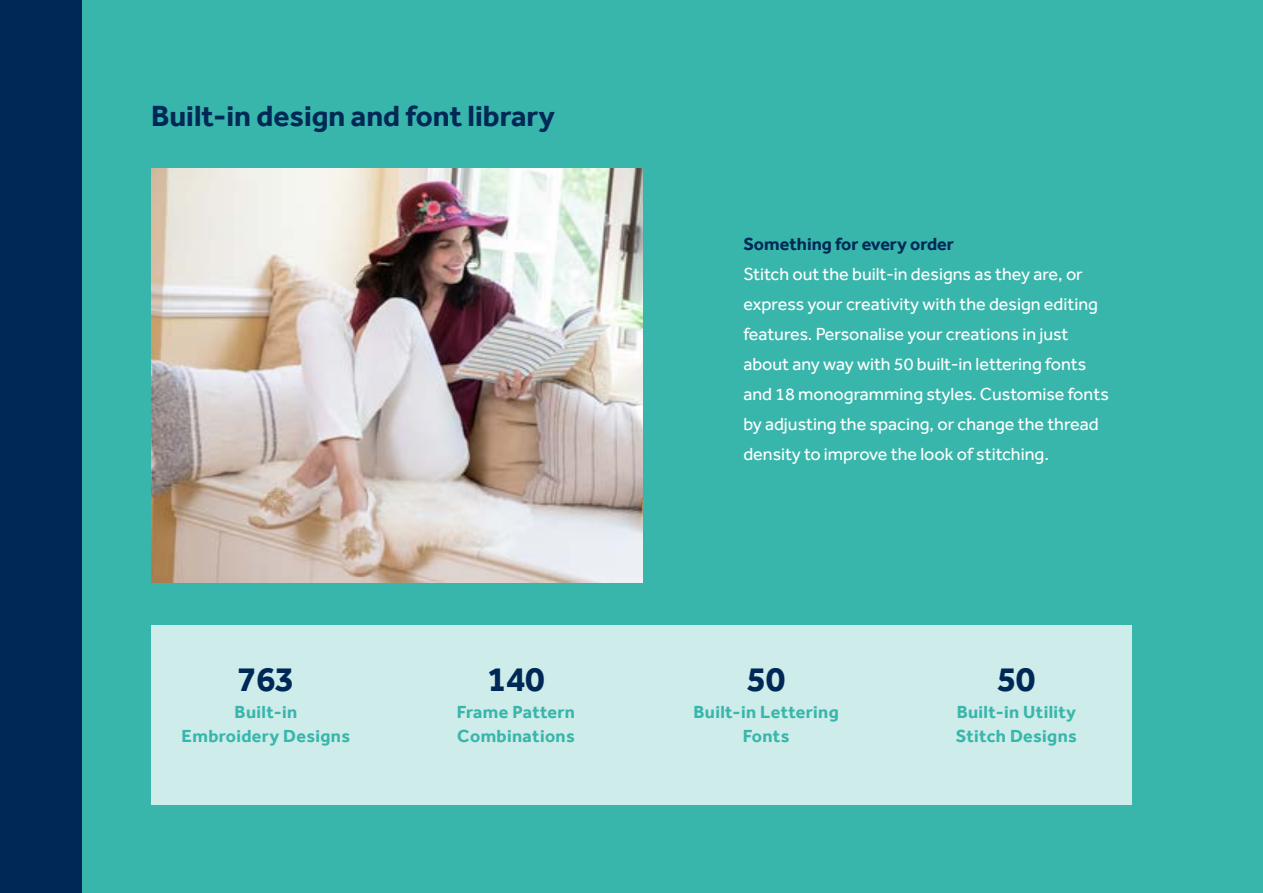
<style>
.page{position:relative;width:1263px;height:893px;background:#38b6ab}
.page>*{position:absolute;margin:0;border:0;box-sizing:border-box;transform-origin:0 0}
.t1{font:700 36px "Effra";letter-spacing:-.02em;color:#002856}
.t2{font:700 30px "Effra";color:#002856}
.t3{font:18px/30px "Effra";color:#fff}
.t4{font:700 18px/24px "Effra";letter-spacing:.02em;color:#38b6ab;text-align:center}
.t5{font:700 18px "Effra";color:#002856}
</style>
<div class="page">
<img style="left:151px;top:169px;width:491px;height:413px">
<div style="left:151px;top:625px;width:980px;height:179px;background:#cdecea"></div>
<div style="left:0;top:0;width:81px;height:893px;background:#002856"></div>
<h2 class="t2" style="left:151px;top:98px;width:405px">Built-in design and font library</h2>
<h1 class="t1" style="left:237px;top:658px;width:59px">763</h1>
<p class="t4" style="left:182px;top:700px;width:170px">Built-in<br>Embroidery Designs</p>
<h1 class="t1" style="left:487px;top:658px;width:59px">140</h1>
<p class="t4" style="left:457px;top:700px;width:120px;text-align:left">Frame Pattern<br>Combinations</p>
<p class="t5" style="left:743px;top:233px;width:212px">Something for every order</p>
<p class="t3" style="left:743px;top:258px;width:367px">Stitch out the built-in designs as they are, or express your creativity with the design editing features. Personalise your creations in just about any way with 50 built-in lettering fonts and 18 monogramming styles. Customise fonts by adjusting the spacing, or change the thread density to improve the look of stitching.</p>
<h1 class="t1" style="left:747px;top:658px;width:40px">50</h1>
<p class="t4" style="left:693px;top:700px;width:147px">Built-in Lettering<br>Fonts</p>
<h1 class="t1" style="left:997px;top:658px;width:40px">50</h1>
<p class="t4" style="left:956px;top:700px;width:123px;text-align:left">Built-in Utility<br>Stitch Designs</p>
</div>
